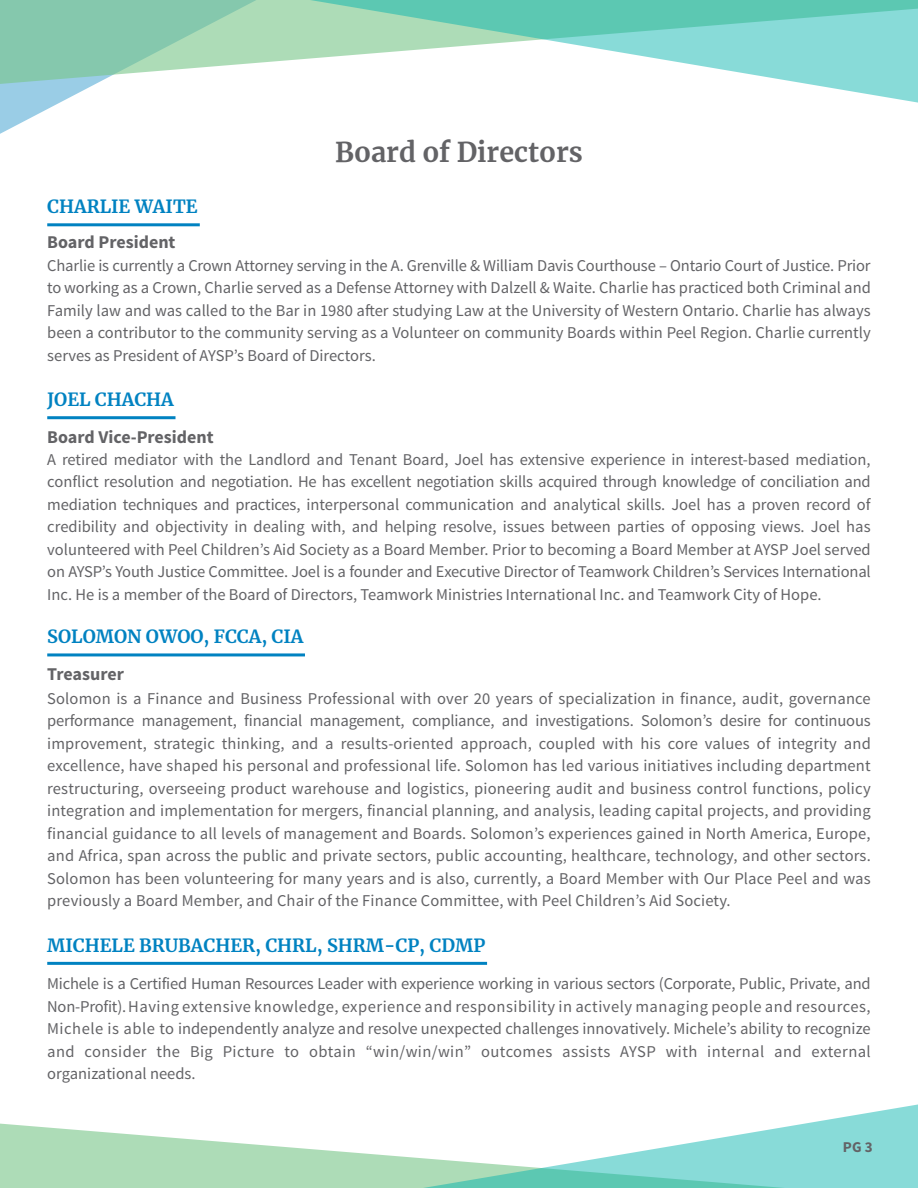
<style>
.page{position:relative;width:918px;height:1188px;background:#fff}
.page>*{position:absolute;margin:0;border:0;box-sizing:border-box;transform-origin:0 0}
.Heading_1_-_titiles_of_pages{font:700 27px "Merriweather";color:#636366}
.BOD_Names{font:700 18px "Merriweather";color:#0082c1}
.BODY_TEXT{font:700 18px "Source Sans Pro";color:#636366}
.BODY_TEXT-2{font:16.5px/22.5px "Source Sans Pro";color:#636366;text-align:justify}
.t1{font:700 15px "Source Sans Pro";color:#636366}
</style>
<div class="page">
<svg style="left:0;top:86px;width:92px;height:48px"></svg>
<svg style="left:0;top:0;width:266px;height:86px;background:#9dd3ba"></svg>
<svg style="left:266px;top:0;width:652px;height:103px"></svg>
<svg style="left:0;top:1123px;width:266px;height:65px;fill:#addcb7"></svg>
<svg style="left:266px;top:1104px;width:652px;height:84px"></svg>
<hr style="left:47px;top:223px;width:153px;height:3px;background:#0082c1">
<hr style="left:47px;top:653px;width:258px;height:3px;background:#0082c1">
<hr style="left:47px;top:962px;width:440px;height:3px;background:#0082c1">
<hr style="left:47px;top:416px;width:129px;height:3px;background:#0082c1">
<h1 class="Heading_1_-_titiles_of_pages" style="left:335px;top:134px;width:249px">Board of Directors</h1>
<h2 class="BOD_Names" style="left:47px;top:194px;width:152px">CHARLIE WAITE</h2>
<p class="BODY_TEXT" style="left:47px;top:231px;width:130px">Board President</p>
<p class="BODY_TEXT-2" style="left:47px;top:254px;width:825px">Charlie is currently a Crown Attorney serving in the A. Grenville &amp; William Davis Courthouse – Ontario Court of Justice. Prior to working as a Crown, Charlie served as a Defense Attorney with Dalzell &amp; Waite. Charlie has practiced both Criminal and Family law and was called to the Bar in 1980 after studying Law at the University of Western Ontario. Charlie has always been a contributor to the community serving as a Volunteer on community Boards within Peel Region. Charlie currently serves as President of AYSP’s Board of Directors.</p>
<h2 class="BOD_Names" style="left:47px;top:387px;width:128px">JOEL CHACHA</h2>
<p class="BODY_TEXT" style="left:47px;top:425px;width:168px">Board Vice-President</p>
<p class="BODY_TEXT-2" style="left:47px;top:448px;width:825px">A retired mediator with the Landlord and Tenant Board, Joel has extensive experience in interest-based mediation, conflict resolution and negotiation. He has excellent negotiation skills acquired through knowledge of conciliation and mediation techniques and practices, interpersonal communication and analytical skills. Joel has a proven record of credibility and objectivity in dealing with, and helping resolve, issues between parties of opposing views. Joel has volunteered with Peel Children’s Aid Society as a Board Member. Prior to becoming a Board Member at AYSP Joel served on AYSP’s Youth Justice Committee. Joel is a founder and Executive Director of Teamwork Children’s Services International Inc. He is a member of the Board of Directors, Teamwork Ministries International Inc. and Teamwork City of Hope.</p>
<h2 class="BOD_Names" style="left:47px;top:624px;width:258px">SOLOMON OWOO, FCCA, CIA</h2>
<p class="BODY_TEXT" style="left:47px;top:662px;width:78px">Treasurer</p>
<p class="BODY_TEXT-2" style="left:47px;top:687px;width:825px">Solomon is a Finance and Business Professional with over 20 years of specialization in finance, audit, governance performance management, financial management, compliance, and investigations. Solomon’s desire for continuous improvement, strategic thinking, and a results-oriented approach, coupled with his core values of integrity and excellence, have shaped his personal and professional life. Solomon has led various initiatives including department restructuring, overseeing product warehouse and logistics, pioneering audit and business control functions, policy integration and implementation for mergers, financial planning, and analysis, leading capital projects, and providing financial guidance to all levels of management and Boards. Solomon’s experiences gained in North America, Europe, and Africa, span across the public and private sectors, public accounting, healthcare, technology, and other sectors.<br>Solomon has been volunteering for many years and is also, currently, a Board Member with Our Place Peel and was previously a Board Member, and Chair of the Finance Committee, with Peel Children’s Aid Society.</p>
<h2 class="BOD_Names" style="left:47px;top:933px;width:440px">MICHELE BRUBACHER, CHRL, SHRM-CP, CDMP</h2>
<p class="BODY_TEXT-2" style="left:47px;top:973px;width:825px">Michele is a Certified Human Resources Leader with experience working in various sectors (Corporate, Public, Private, and Non-Profit). Having extensive knowledge, experience and responsibility in actively managing people and resources, Michele is able to independently analyze and resolve unexpected challenges innovatively. Michele’s ability to recognize and consider the Big Picture to obtain “win/win/win” outcomes assists AYSP with internal and external organizational needs.</p>
<p class="t1" style="left:843px;top:1137px;width:31px">PG 3</p>
</div>
